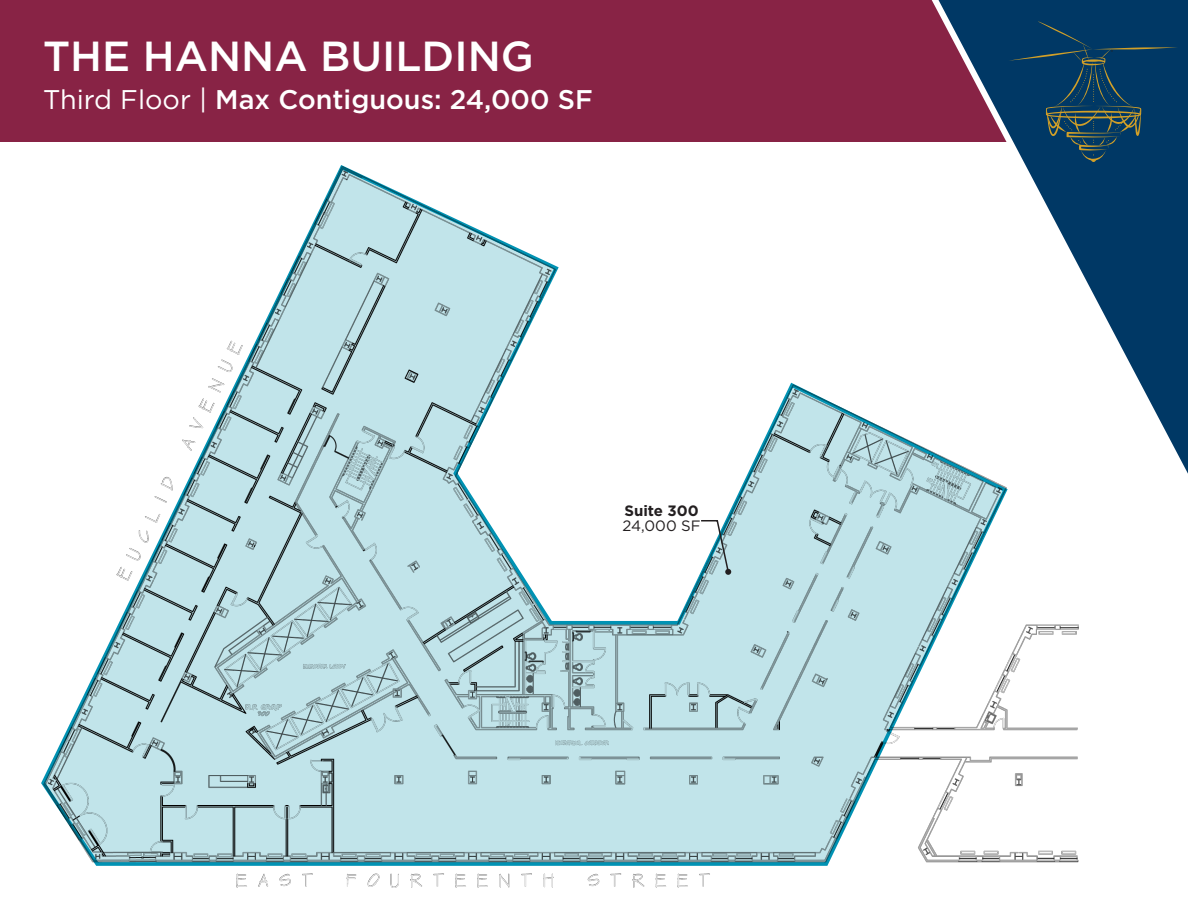
<style>
.page{position:relative;width:1188px;height:918px;background:#fff}
.page>*{position:absolute;margin:0;border:0;box-sizing:border-box;transform-origin:0 0}
.t1{font:500 42px "Gotham";color:#fff}
.t2{font:500 27px "Gotham";color:#fff}
.t3{font:700 15px "Gotham";color:#231f20}
.t4{font:15px "Gotham";color:#231f20}
.s1{font-weight:400}
</style>
<div class="page">
<div style="left:0;top:0;width:1066px;height:141px;background:#882345"></div>
<svg style="left:931px;top:0;width:257px;height:474px"></svg>
<svg style="left:1008px;top:21px;width:170px;height:141px;background:#0d3e60"></svg>
<img style="left:0;top:135px;width:1078px;height:753px">
<svg style="left:700px;top:519px;width:31px;height:56px"></svg>
<p class="t1" style="left:43px;top:29px;width:492px">THE HANNA BUILDING</p>
<p class="t2" style="left:43px;top:82px;width:551px"><span class="s1">Third Floor |</span> Max Contiguous: 24,000 SF</p>
<p class="t3" style="left:624px;top:501px;width:76px">Suite 300</p>
<p class="t4" style="left:623px;top:516px;width:80px">24,000 SF</p>
</div>
